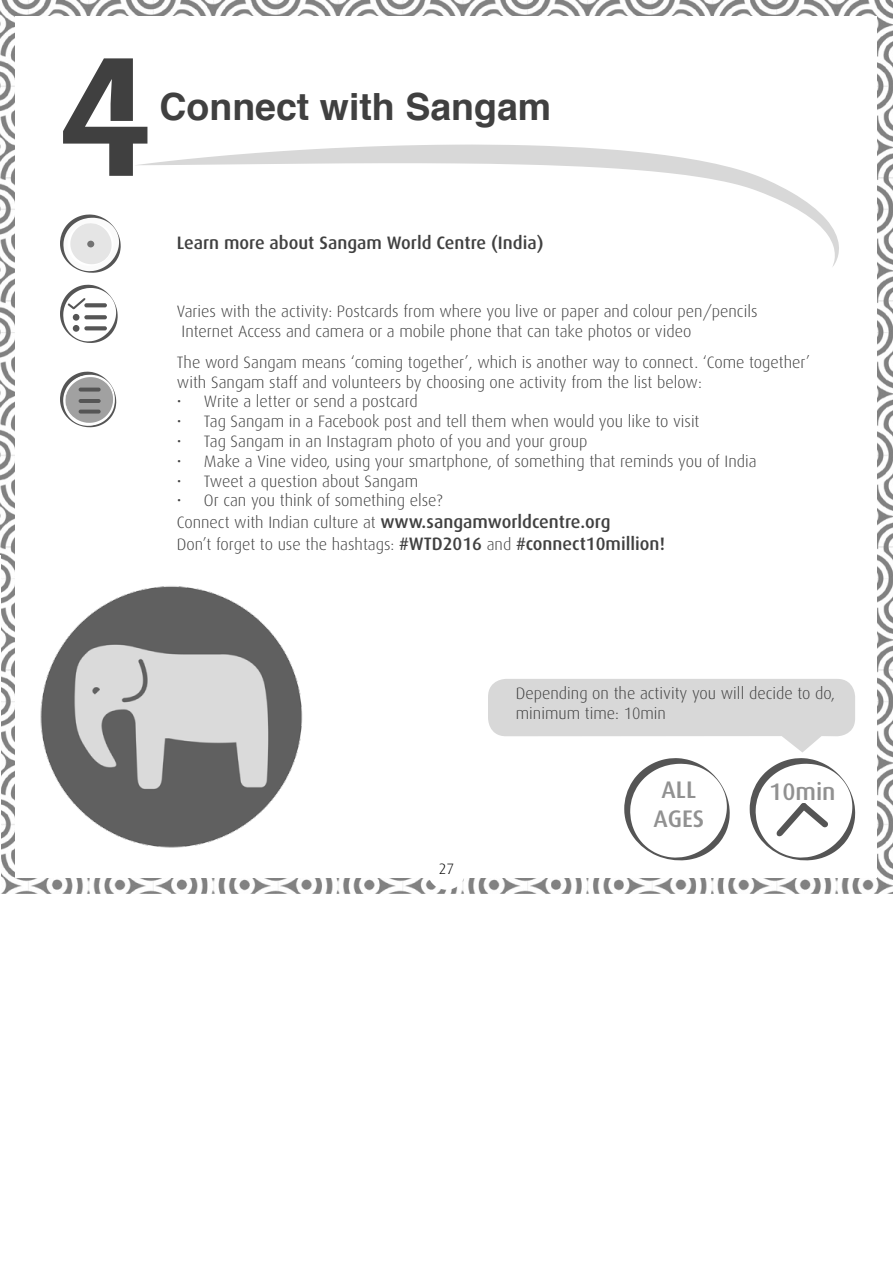
<style>
.page{position:relative;width:893px;height:1263px;background:#fff}
.page>*{position:absolute;margin:0;border:0;box-sizing:border-box;transform-origin:0 0}
.t1{font:700 162px "Stenha";color:#404040}
.t2{font:700 37.5px "Helvetica";color:#404040}
.t3{font:500 24px "Dax";color:#919191}
.t4{font:500 18px "Dax";color:#404040}
.t5{font:300 16.5px/19.8px "Dax";color:#404040}
.t6{font:300 15px "Dax";color:#000}
.s1{font-weight:500;font-size:18px}
</style>
<div class="page">
<img style="left:0;top:0;width:893px;height:893px">
<div style="left:16px;top:16px;width:861px;height:861px;background:#fff"></div>
<svg style="left:60px;top:214px;width:61px;height:59px"></svg>
<div style="left:87px;top:241px;width:7px;height:6px;background:#727272;border-radius:50%"></div>
<svg style="left:60px;top:284px;width:58px;height:59px"></svg>
<svg style="left:84px;top:303px;width:23px;height:4px"></svg>
<svg style="left:84px;top:315px;width:23px;height:4px"></svg>
<svg style="left:84px;top:326px;width:23px;height:4px"></svg>
<div style="left:73px;top:314px;width:6px;height:7px;background:#555;border-radius:50%"></div>
<div style="left:73px;top:325px;width:6px;height:7px;background:#555;border-radius:50%"></div>
<svg style="left:60px;top:371px;width:57px;height:57px"></svg>
<svg style="left:79px;top:388px;width:22px;height:4px"></svg>
<hr style="left:79px;top:399px;width:22px;height:4px;background:#555;border-radius:2px">
<svg style="left:79px;top:410px;width:22px;height:4px"></svg>
<svg style="left:488px;top:679px;width:367px;height:182px"></svg>
<div style="left:427px;top:851px;width:39px;height:39px;background:#fff;border-radius:50%"></div>
<svg style="left:136px;top:144px;width:703px;height:123px"></svg>
<img style="left:40px;top:586px;width:263px;height:262px">
<p class="t1" style="left:54px;top:20px;width:103px">4</p>
<p class="t2" style="left:159px;top:76px;width:393px">Connect with Sangam</p>
<p class="t4" style="left:177px;top:233px;width:368px">Learn more about Sangam World Centre (India)</p>
<p class="t5" style="left:177px;top:302px;width:582px">Varies with the activity: Postcards from where you live or paper and colour pen/pencils</p>
<p class="t5" style="left:182px;top:322px;width:511px">Internet Access and camera or a mobile phone that can take photos or video</p>
<p class="t5" style="left:177px;top:352px;width:635px">The word Sangam means ‘coming together’, which is another way to connect. ‘Come together’ with Sangam staff and volunteers by choosing one activity from the list below:</p>
<p class="t5" style="left:177px;top:392px;width:242px">• Write a letter or send a postcard</p>
<p class="t5" style="left:177px;top:412px;width:524px">• Tag Sangam in a Facebook post and tell them when would you like to visit</p>
<p class="t5" style="left:177px;top:432px;width:412px">• Tag Sangam in an Instagram photo of you and your group</p>
<p class="t5" style="left:177px;top:451px;width:581px">• Make a Vine video, using your smartphone, of something that reminds you of India</p>
<p class="t5" style="left:177px;top:471px;width:243px">• Tweet a question about Sangam</p>
<p class="t5" style="left:177px;top:491px;width:267px">• Or can you think of something else?</p>
<p class="t5" style="left:177px;top:513px;width:435px">Connect with Indian culture at <span class="s1">www.sangamworldcentre.org</span></p>
<p class="t5" style="left:177px;top:534px;width:490px">Don’t forget to use the hashtags: <span class="s1">#WTD2016</span> and <span class="s1">#connect10million!</span></p>
<p class="t6" style="left:439px;top:860px;width:17px">27</p>
<p class="t5" style="left:516px;top:684px;width:321px">Depending on the activity you will decide to do, minimum time: 10min</p>
<p class="t3" style="left:662px;top:777px;width:36px">ALL</p>
<p class="t3" style="left:769px;top:778px;width:68px">10min</p>
<p class="t3" style="left:654px;top:805px;width:52px">AGES</p>
</div>
